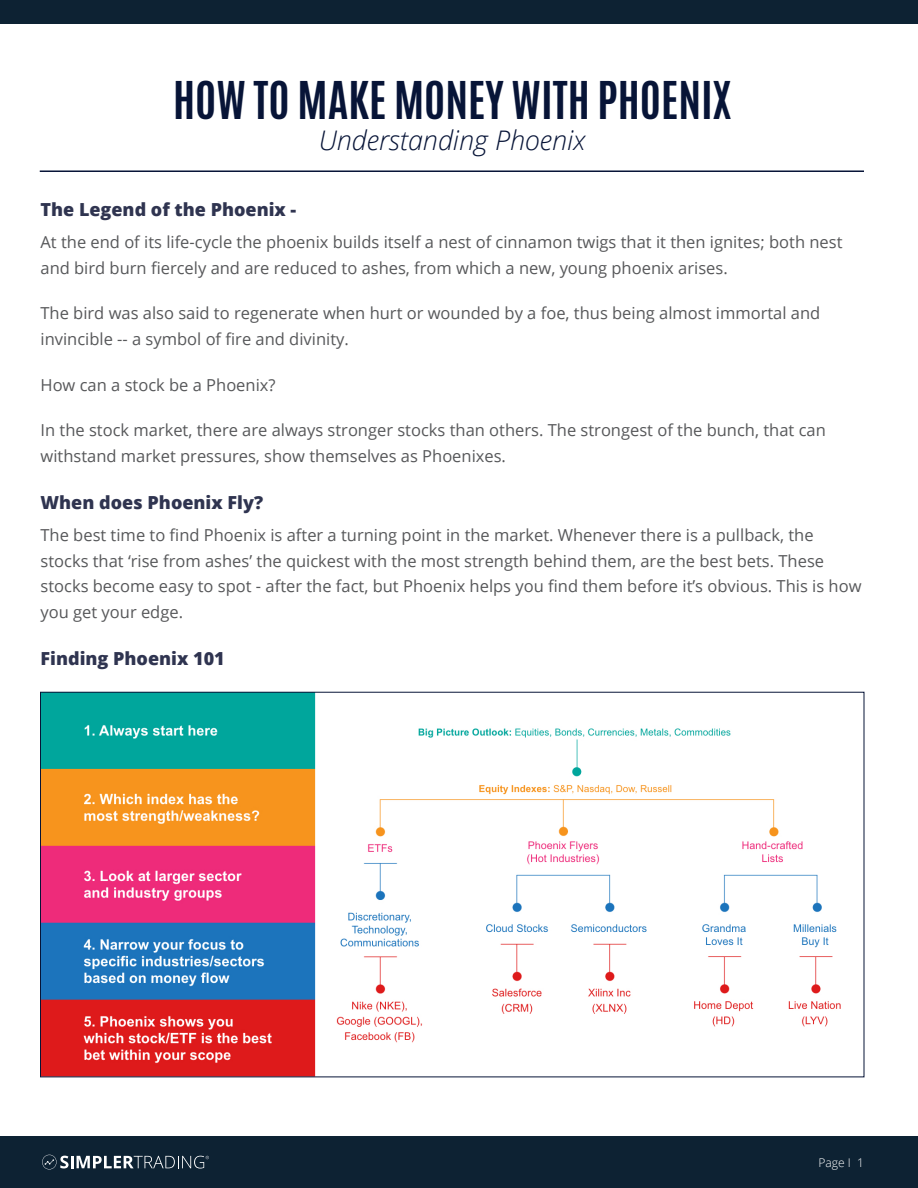
<style>
.page{position:relative;width:918px;height:1188px;background:#fff}
.page>*{position:absolute;margin:0;border:0;box-sizing:border-box;transform-origin:0 0}
.Section_title{font:700 43.5px "Antonio";color:#071437}
.Section_title-2{font:italic 300 27px "Open Sans";color:#071437}
.Subtitle{font:800 18px "Open Sans";color:#2f3450}
.Body{font:16.5px/25.5px "Open Sans";color:#57585a}
.t1{font:300 12px "Open Sans";color:#fff}
</style>
<div class="page">
<div style="left:0;top:0;width:918px;height:24px;background:#0d2233"></div>
<div style="left:0;top:1136px;width:918px;height:52px;background:#0d2233"></div>
<svg style="left:42px;top:1155px;width:167px;height:14px"></svg>
<img style="left:42px;top:694px;width:799px;height:381px">
<hr style="left:40px;top:170px;width:824px;height:2px;background:#071437">
<p class="Section_title" style="left:173px;top:67px;width:560px">HOW TO MAKE MONEY WITH PHOENIX</p>
<p class="Section_title-2" style="left:319px;top:121px;width:268px">Understanding Phoenix</p>
<p class="Subtitle" style="left:40px;top:196px;width:257px">The Legend of the Phoenix -</p>
<p class="Body" style="left:40px;top:229px;width:804px">At the end of its life-cycle the phoenix builds itself a nest of cinnamon twigs that it then ignites; both nest and bird burn fiercely and are reduced to ashes, from which a new, young phoenix arises.</p>
<p class="Body" style="left:40px;top:300px;width:781px">The bird was also said to regenerate when hurt or wounded by a foe, thus being almost immortal and invincible -- a symbol of fire and divinity.</p>
<p class="Body" style="left:40px;top:371px;width:237px">How can a stock be a Phoenix?</p>
<p class="Body" style="left:40px;top:417px;width:787px">In the stock market, there are always stronger stocks than others. The strongest of the bunch, that can withstand market pressures, show themselves as Phoenixes.</p>
<p class="Subtitle" style="left:40px;top:489px;width:224px">When does Phoenix Fly?</p>
<p class="Body" style="left:40px;top:522px;width:823px">The best time to find Phoenix is after a turning point in the market. Whenever there is a pullback, the stocks that ‘rise from ashes’ the quickest with the most strength behind them, are the best bets. These stocks become easy to spot - after the fact, but Phoenix helps you find them before it’s obvious. This is how you get your edge.</p>
<p class="Subtitle" style="left:40px;top:645px;width:186px">Finding Phoenix 101</p>
<p class="t1" style="left:819px;top:1154px;width:47px">Page I 1</p>
</div>
